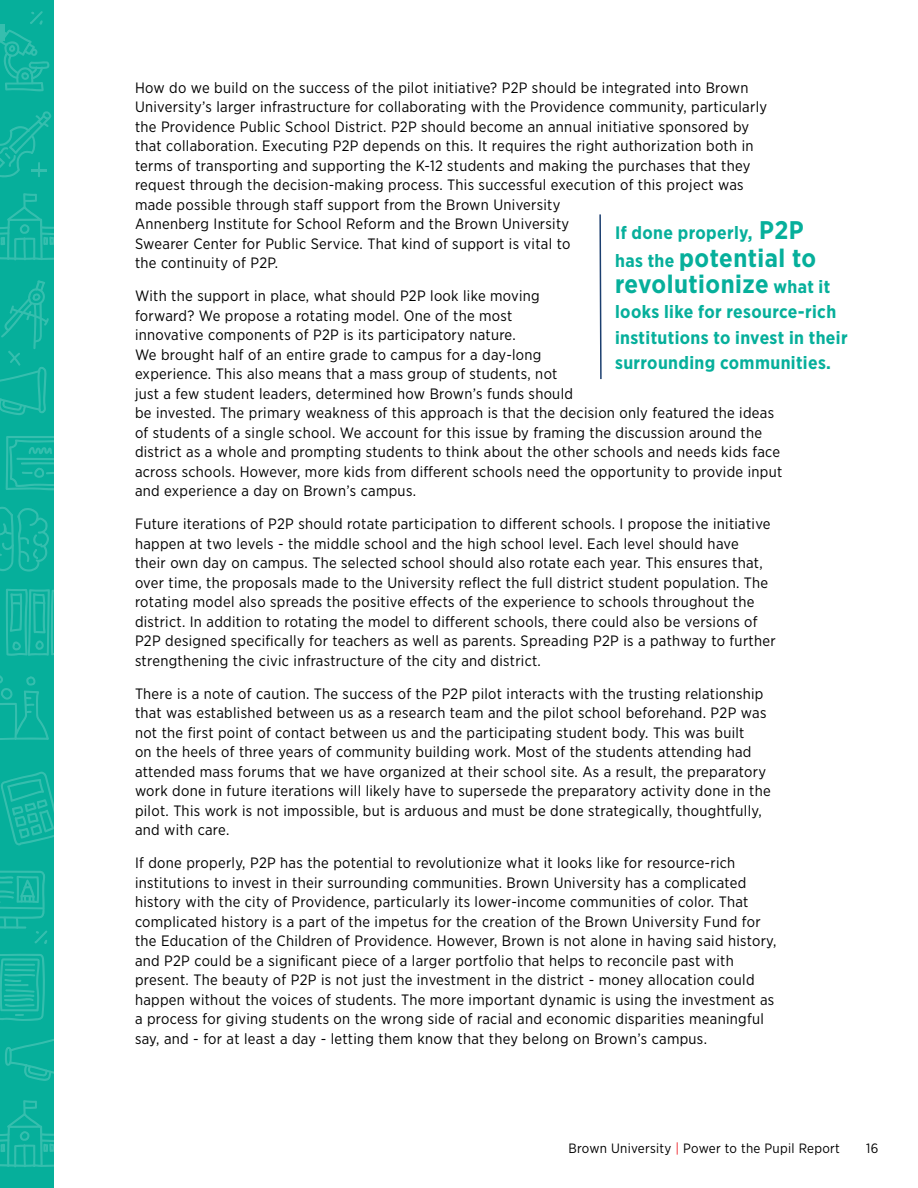
<style>
.page{position:relative;width:918px;height:1188px;background:#fff}
.page>*{position:absolute;margin:0;border:0;box-sizing:border-box;transform-origin:0 0}
.t1{font:700 25.5px/25.5px "Gotham Narrow";letter-spacing:.02em;color:#06af9b}
.t2{font:700 18px/25.5px "Gotham Narrow";letter-spacing:.02em;color:#06af9b}
.t3{font:15px/19.5px "Gotham Narrow";letter-spacing:.02em;color:#000}
.t4{font:13.5px "Gotham Narrow";letter-spacing:.02em;color:#000}
.s1{font-size:25.5px}
.s2{font-size:18px}
.s3{color:#ed1d24}
</style>
<div class="page">
<div style="left:0;top:0;width:54px;height:1188px;background:#06af9b"></div>
<svg style="left:0;top:193px;width:54px;height:67px"></svg>
<svg style="left:0;top:1100px;width:54px;height:67px"></svg>
<svg style="left:6px;top:436px;width:48px;height:54px"></svg>
<svg style="left:0;top:954px;width:45px;height:67px"></svg>
<svg style="left:5px;top:1039px;width:49px;height:42px"></svg>
<svg style="left:1px;top:772px;width:53px;height:73px"></svg>
<svg style="left:6px;top:589px;width:48px;height:67px"></svg>
<svg style="left:0;top:675px;width:49px;height:65px"></svg>
<svg style="left:0;top:507px;width:49px;height:65px"></svg>
<svg style="left:0;top:870px;width:47px;height:74px"></svg>
<svg style="left:0;top:11px;width:49px;height:80px"></svg>
<svg style="left:0;top:111px;width:51px;height:66px"></svg>
<svg style="left:0;top:280px;width:49px;height:135px"></svg>
<svg style="left:599px;top:214px;width:3px;height:166px"></svg>
<p class="t3" style="left:135px;top:78px;width:634px">How do we build on the success of the pilot initiative? P2P should be integrated into Brown University’s larger infrastructure for collaborating with the Providence community, particularly the Providence Public School District. P2P should become an annual initiative sponsored by that collaboration. Executing P2P depends on this. It requires the right authorization both in terms of transporting and supporting the K-12 students and making the purchases that they request through the decision-making process. This successful execution of this project was made possible through staff support from the Brown University<br>Annenberg Institute for School Reform and the Brown University<br>Swearer Center for Public Service. That kind of support is vital to<br>the continuity of P2P.</p>
<p class="t3" style="left:135px;top:286px;width:649px">With the support in place, what should P2P look like moving<br>forward? We propose a rotating model. One of the most<br>innovative components of P2P is its participatory nature.<br>We brought half of an entire grade to campus for a day-long<br>experience. This also means that a mass group of students, not<br>just a few student leaders, determined how Brown’s funds should<br>be invested. The primary weakness of this approach is that the decision only featured the ideas of students of a single school. We account for this issue by framing the discussion around the district as a whole and prompting students to think about the other schools and needs kids face across schools. However, more kids from different schools need the opportunity to provide input and experience a day on Brown’s campus.</p>
<p class="t3" style="left:135px;top:514px;width:642px">Future iterations of P2P should rotate participation to different schools. I propose the initiative happen at two levels - the middle school and the high school level. Each level should have<br>their own day on campus. The selected school should also rotate each year. This ensures that, over time, the proposals made to the University reflect the full district student population. The rotating model also spreads the positive effects of the experience to schools throughout the district. In addition to rotating the model to different schools, there could also be versions of P2P designed specifically for teachers as well as parents. Spreading P2P is a pathway to further strengthening the civic infrastructure of the city and district.</p>
<p class="t3" style="left:135px;top:684px;width:637px">There is a note of caution. The success of the P2P pilot interacts with the trusting relationship that was established between us as a research team and the pilot school beforehand. P2P was not the first point of contact between us and the participating student body. This was built<br>on the heels of three years of community building work. Most of the students attending had attended mass forums that we have organized at their school site. As a result, the preparatory work done in future iterations will likely have to supersede the preparatory activity done in the pilot. This work is not impossible, but is arduous and must be done strategically, thoughtfully, and with care.</p>
<p class="t3" style="left:135px;top:853px;width:643px">If done properly, P2P has the potential to revolutionize what it looks like for resource-rich institutions to invest in their surrounding communities. Brown University has a complicated history with the city of Providence, particularly its lower-income communities of color. That complicated history is a part of the impetus for the creation of the Brown University Fund for the Education of the Children of Providence. However, Brown is not alone in having said history, and P2P could be a significant piece of a larger portfolio that helps to reconcile past with present. The beauty of P2P is not just the investment in the district - money allocation could happen without the voices of students. The more important dynamic is using the investment as a process for giving students on the wrong side of racial and economic disparities meaningful say, and - for at least a day - letting them know that they belong on Brown’s campus.</p>
<p class="t2" style="left:615px;top:219px;width:190px">If done properly, <span class="s1">P2P</span></p>
<h1 class="t1" style="left:615px;top:245px;width:217px"><span class="s2">has the</span> potential to revolutionize <span class="s2">what it</span></h1>
<p class="t2" style="left:615px;top:299px;width:234px">looks like for resource-rich institutions to invest in their surrounding communities.</p>
<p class="t4" style="left:569px;top:1140px;width:273px">Brown University <span class="s3">|</span> Power to the Pupil Report</p>
<p class="t4" style="left:866px;top:1140px;width:14px">16</p>
</div>
